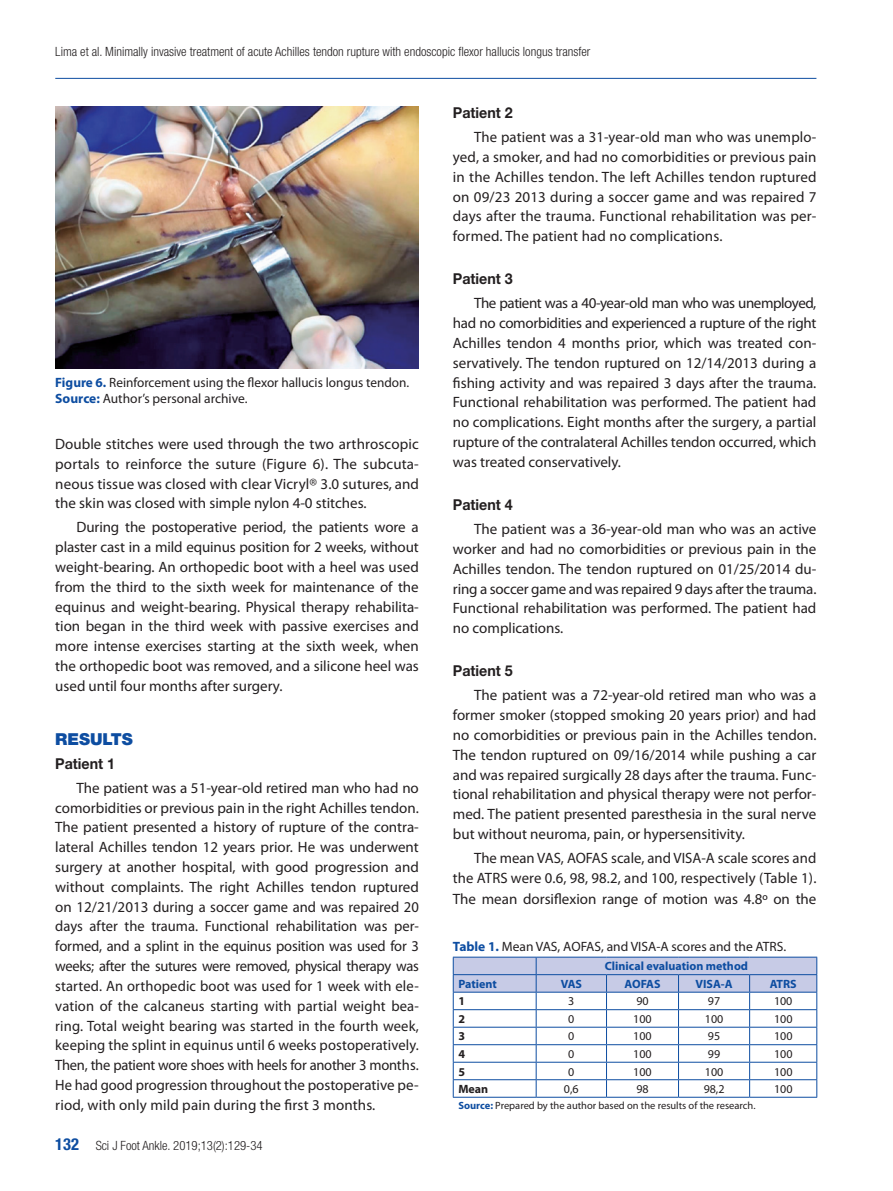
<style>
.page{position:relative;width:893px;height:1191px;background:#fff}
.page>*{position:absolute;margin:0;border:0;box-sizing:border-box;transform-origin:0 0}
.t1{font:900 16.5px "Helvetica Neue";color:#0d4da1}
.t2{font:15px/19.8px "Myriad Pro";color:#231f20;text-align:justify}
.t3{font:700 15px "Helvetica Neue";color:#231f20;scale:.95 1}
.t4{font:13.5px/16.2px "Myriad Pro";color:#231f20}
.t5{font:300 condensed 12.75px "Helvetica Neue";color:#231f20}
.t6{font:12px "Myriad Pro";color:#231f20}
.t7{font:700 12px "Myriad Pro";color:#0d4da1}
.t8{font:700 12px "Myriad Pro";color:#231f20}
.t9{font:10.5px "Myriad Pro";color:#231f20}
.s1{font-weight:700;color:#0d4da1}
.s2{font-family:"Myriad Web"}
.s3{font-weight:700;font-size:16.5px;color:#0d4da1}
</style>
<div class="page">
<hr style="left:55px;top:78px;width:761px;height:1px;background:#0d4da1">
<img style="left:55px;top:106px;width:364px;height:262px">
<hr style="left:453px;top:956px;width:83px;height:1px;background:#0d4da1">
<hr style="left:536px;top:956px;width:70px;height:1px;background:#0d4da1">
<hr style="left:606px;top:956px;width:72px;height:1px;background:#0d4da1">
<hr style="left:678px;top:956px;width:72px;height:1px;background:#0d4da1">
<hr style="left:750px;top:956px;width:67px;height:1px;background:#0d4da1">
<svg style="left:453px;top:957px;width:364px;height:139px"></svg>
<hr style="left:453px;top:1096px;width:83px;height:1px;background:#0d4da1">
<hr style="left:536px;top:1096px;width:70px;height:1px;background:#0d4da1">
<hr style="left:606px;top:1096px;width:72px;height:1px;background:#0d4da1">
<hr style="left:678px;top:1096px;width:72px;height:1px;background:#0d4da1">
<hr style="left:750px;top:1096px;width:67px;height:1px;background:#0d4da1">
<p class="t5" style="left:55px;top:44px;width:537px">Lima et al. Minimally invasive treatment of acute Achilles tendon rupture with endoscopic flexor hallucis longus transfer</p>
<p class="t4" style="left:55px;top:374px;width:355px"><span class="s1">Figure 6.</span> Reinforcement using the flexor hallucis longus tendon.<br><span class="s1">Source:</span> Author’s personal archive.</p>
<p class="t2" style="left:55px;top:434px;width:365px">Double stitches were used through the two arthroscopic portals to reinforce the suture (Figure 6). The subcuta&shy;neous tissue was closed with clear Vicryl<span class="s2">®</span> 3.0 sutures, and the skin was closed with simple nylon 4-0 stitches.</p>
<p class="t2" style="left:55px;top:517px;width:365px;text-indent:21px">During the postoperative period, the patients wore a plaster cast in a mild equinus position for 2 weeks, without weight-bearing. An orthopedic boot with a heel was used from the third to the sixth week for maintenance of the equinus and weight-bearing. Physical therapy rehabilita&shy;tion began in the third week with passive exercises and more intense exercises starting at the sixth week, when the orthopedic boot was removed, and a silicone heel was used until four months after surgery.</p>
<p class="t1" style="left:55px;top:729px;width:79px">RESULTS</p>
<p class="t3" style="left:55px;top:754px;width:65px">Patient 1</p>
<p class="t2" style="left:55px;top:777px;width:365px;text-indent:21px">The patient was a 51-year-old retired man who had no comorbidities or previous pain in the right Achilles tendon.<br>The patient presented a history of rupture of the contra&shy;lateral Achilles tendon 12 years prior. He was underwent surgery at another hospital, with good progression and without complaints. The right Achilles tendon ruptured on 12/21/2013 during a soccer game and was repaired 20 days after the trauma. Functional rehabilitation was per&shy;formed, and a splint in the equinus position was used for 3 weeks; after the sutures were removed, physical therapy was started. An orthopedic boot was used for 1 week with ele&shy;vation of the calcaneus starting with partial weight bea&shy;ring. Total weight bearing was started in the fourth week, keeping the splint in equinus until 6 weeks postoperatively.<br>Then, the patient wore shoes with heels for another 3 months.<br>He had good progression throughout the postoperative pe&shy;riod, with only mild pain during the first 3 months.</p>
<p class="t5" style="left:55px;top:1137px;width:209px"><span class="s3">132</span> Sci J Foot Ankle. 2019;13(2):129-34</p>
<p class="t3" style="left:453px;top:103px;width:65px">Patient 2</p>
<p class="t2" style="left:453px;top:127px;width:365px;text-indent:21px">The patient was a 31-year-old man who was unemplo&shy;yed, a smoker, and had no comorbidities or previous pain in the Achilles tendon. The left Achilles tendon ruptured on 09/23 2013 during a soccer game and was repaired 7 days after the trauma. Functional rehabilitation was per&shy;formed. The patient had no complications.</p>
<p class="t3" style="left:453px;top:270px;width:65px">Patient 3</p>
<p class="t2" style="left:453px;top:293px;width:365px;text-indent:21px">The patient was a 40-year-old man who was unemployed, had no comorbidities and experienced a rupture of the right Achilles tendon 4 months prior, which was treated con&shy;servatively. The tendon ruptured on 12/14/2013 during a fishing activity and was repaired 3 days after the trauma.<br>Functional rehabilitation was performed. The patient had no complications. Eight months after the surgery, a partial rupture of the contralateral Achilles tendon occurred, which was treated conservatively.</p>
<p class="t3" style="left:453px;top:495px;width:65px">Patient 4</p>
<p class="t2" style="left:453px;top:519px;width:365px;text-indent:21px">The patient was a 36-year-old man who was an active worker and had no comorbidities or previous pain in the Achilles tendon. The tendon ruptured on 01/25/2014 du&shy;ring a soccer game and was repaired 9 days after the trauma.<br>Functional rehabilitation was performed. The patient had no complications.</p>
<p class="t3" style="left:453px;top:662px;width:65px">Patient 5</p>
<p class="t2" style="left:453px;top:685px;width:365px;text-indent:21px">The patient was a 72-year-old retired man who was a former smoker (stopped smoking 20 years prior) and had no comorbidities or previous pain in the Achilles tendon.<br>The tendon ruptured on 09/16/2014 while pushing a car and was repaired surgically 28 days after the trauma. Func&shy;tional rehabilitation and physical therapy were not perfor&shy;med. The patient presented paresthesia in the sural nerve but without neuroma, pain, or hypersensitivity.</p>
<p class="t2" style="left:453px;top:847px;width:365px;line-height:20.2px;text-indent:21px">The mean VAS, AOFAS scale, and VISA-A scale scores and the ATRS were 0.6, 98, 98.2, and 100, respectively (Table 1).<br>The mean dorsiflexion range of motion was 4.8º on the</p>
<p class="t4" style="left:453px;top:938px;width:335px"><span class="s1">Table 1.</span> Mean VAS, AOFAS, and VISA-A scores and the ATRS.</p>
<p class="t7" style="left:605px;top:958px;width:145px">Clinical evaluation method</p>
<p class="t7" style="left:458px;top:976px;width:40px">Patient</p>
<p class="t7" style="left:561px;top:976px;width:23px">VAS</p>
<p class="t7" style="left:624px;top:976px;width:38px">AOFAS</p>
<p class="t7" style="left:696px;top:976px;width:38px">VISA-A</p>
<p class="t7" style="left:770px;top:976px;width:29px">ATRS</p>
<p class="t8" style="left:458px;top:993px;width:8px">1</p>
<p class="t6" style="left:568px;top:994px;width:8px">3</p>
<p class="t6" style="left:636px;top:994px;width:14px">90</p>
<p class="t6" style="left:708px;top:994px;width:14px">97</p>
<p class="t6" style="left:774px;top:994px;width:20px">100</p>
<p class="t8" style="left:458px;top:1011px;width:8px">2</p>
<p class="t6" style="left:568px;top:1011px;width:8px">0</p>
<p class="t6" style="left:633px;top:1011px;width:20px">100</p>
<p class="t6" style="left:705px;top:1011px;width:20px">100</p>
<p class="t6" style="left:774px;top:1011px;width:20px">100</p>
<p class="t8" style="left:458px;top:1028px;width:8px">3</p>
<p class="t6" style="left:568px;top:1029px;width:8px">0</p>
<p class="t6" style="left:633px;top:1029px;width:20px">100</p>
<p class="t6" style="left:708px;top:1029px;width:14px">95</p>
<p class="t6" style="left:774px;top:1029px;width:20px">100</p>
<p class="t8" style="left:458px;top:1046px;width:8px">4</p>
<p class="t6" style="left:568px;top:1046px;width:8px">0</p>
<p class="t6" style="left:633px;top:1046px;width:20px">100</p>
<p class="t6" style="left:708px;top:1046px;width:14px">99</p>
<p class="t6" style="left:774px;top:1046px;width:20px">100</p>
<p class="t8" style="left:458px;top:1063px;width:8px">5</p>
<p class="t6" style="left:568px;top:1064px;width:8px">0</p>
<p class="t6" style="left:633px;top:1064px;width:20px">100</p>
<p class="t6" style="left:705px;top:1064px;width:20px">100</p>
<p class="t6" style="left:774px;top:1064px;width:20px">100</p>
<p class="t8" style="left:458px;top:1081px;width:31px">Mean</p>
<p class="t6" style="left:564px;top:1081px;width:16px">0,6</p>
<p class="t6" style="left:636px;top:1081px;width:14px">98</p>
<p class="t6" style="left:704px;top:1081px;width:22px">98,2</p>
<p class="t6" style="left:774px;top:1081px;width:20px">100</p>
<p class="t9" style="left:458px;top:1099px;width:299px"><span class="s1">Source:</span> Prepared by the author based on the results of the research.</p>
</div>
